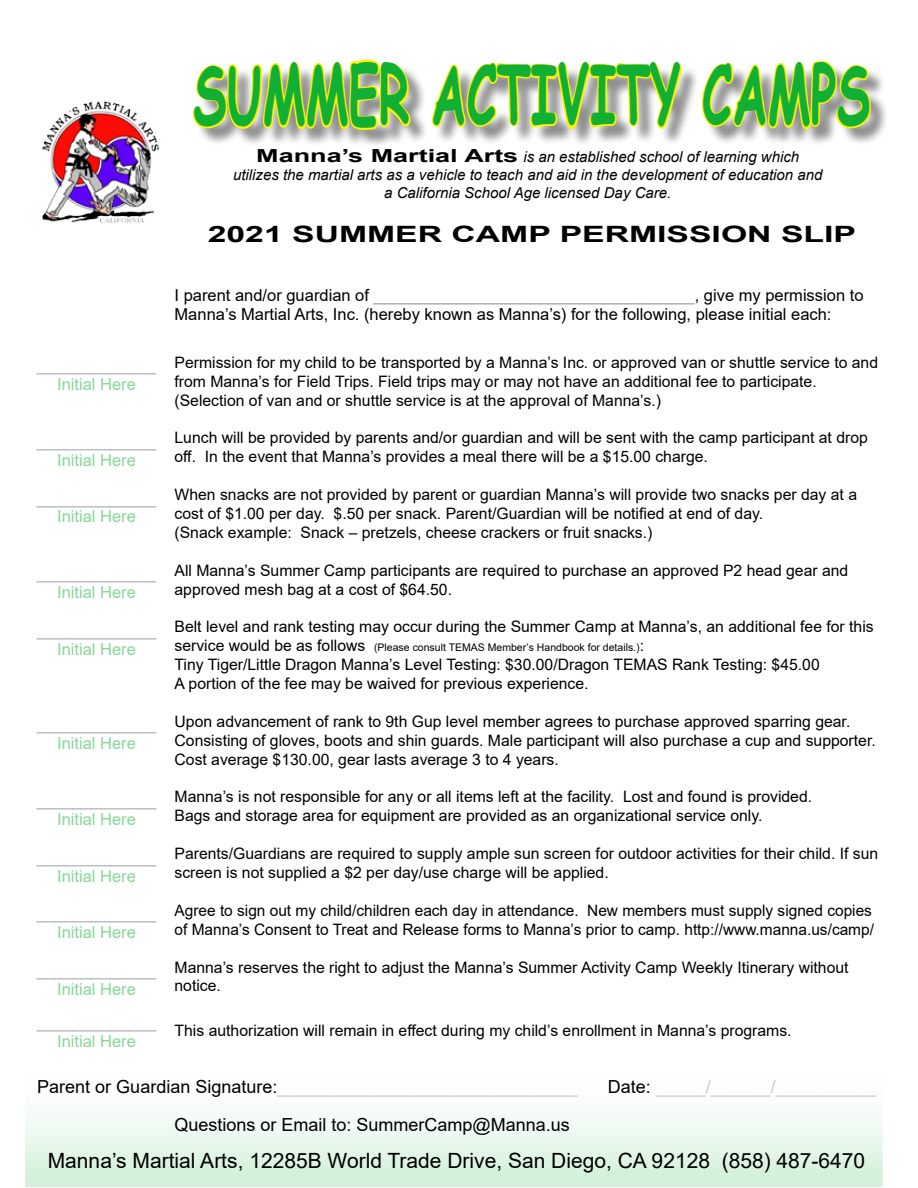
<style>
.page{position:relative;width:918px;height:1188px;background:#fff}
.page>*{position:absolute;margin:0;border:0;box-sizing:border-box;transform-origin:0 0}
.t1{font:700 81px "Comic Sans MS";color:#11af34;scale:.6 1}
.t2{font:700 22.5px "Arial";color:#000;scale:1.5 1}
.t3{font:21px "Arial";color:#000}
.t4{font:18px "Arial";color:#c7c8ca}
.t5{font:18px "Arial";color:#000}
.t6{font:16.5px/19.8px "Arial";color:#000}
.t7{font:16.5px "Arial";color:#a7a9ac}
.t8{font:16.5px "Arial";color:#88d79a}
.t9{font:15.75px/18.9px "Arial";color:#000}
.t10{font:italic 15px/18px "Arial";color:#000;text-align:center}
.t11{font:10.5px "Arial";color:#000}
.s1{font-weight:700;font-style:normal;font-size:18px}
.s2{color:#939598}
.s3{font-size:15.75px}
.s4{color:#000}
</style>
<div class="page">
<div style="left:25px;top:1065px;width:858px;height:122px;background:linear-gradient(to bottom,#fff,#d4f1db)"></div>
<img style="left:41px;top:101px;width:119px;height:122px">
<div style="left:196px;top:62px;width:693px;height:87px;background:#000;opacity:.45"></div>
<svg style="left:192px;top:59px;width:220px;height:72px"></svg>
<svg style="left:430px;top:62px;width:254px;height:69px"></svg>
<svg style="left:700px;top:60px;width:172px;height:71px"></svg>
<h1 class="t1" style="left:193px;top:35px;width:1130px">SUMMER ACTIVITY CAMPS</h1>
<p class="t10" style="left:233px;top:148px;width:591px"><span class="s1">Manna’s Martial Arts</span> is an established school of learning which utilizes the martial arts as a vehicle to teach and aid in the development of education and a California School Age licensed Day Care.</p>
<h2 class="t2" style="left:208px;top:218px;width:434px">2021 SUMMER CAMP PERMISSION SLIP</h2>
<p class="t7" style="left:37px;top:354px;width:121px">_____________</p>
<p class="t8" style="left:57px;top:373px;width:80px">Initial Here</p>
<p class="t7" style="left:37px;top:430px;width:121px">_____________</p>
<p class="t8" style="left:57px;top:449px;width:80px">Initial Here</p>
<p class="t7" style="left:37px;top:486px;width:121px">_____________</p>
<p class="t8" style="left:57px;top:505px;width:80px">Initial Here</p>
<p class="t7" style="left:37px;top:562px;width:121px">_____________</p>
<p class="t8" style="left:57px;top:581px;width:80px">Initial Here</p>
<p class="t7" style="left:37px;top:619px;width:121px">_____________</p>
<p class="t8" style="left:57px;top:638px;width:80px">Initial Here</p>
<p class="t7" style="left:37px;top:713px;width:121px">_____________</p>
<p class="t8" style="left:57px;top:732px;width:80px">Initial Here</p>
<p class="t7" style="left:37px;top:789px;width:121px">_____________</p>
<p class="t8" style="left:57px;top:808px;width:80px">Initial Here</p>
<p class="t7" style="left:37px;top:845px;width:121px">_____________</p>
<p class="t8" style="left:57px;top:864px;width:80px">Initial Here</p>
<p class="t7" style="left:37px;top:902px;width:121px">_____________</p>
<p class="t8" style="left:57px;top:921px;width:80px">Initial Here</p>
<p class="t7" style="left:37px;top:959px;width:121px">_____________</p>
<p class="t8" style="left:57px;top:978px;width:80px">Initial Here</p>
<p class="t7" style="left:37px;top:1011px;width:121px">_____________</p>
<p class="t8" style="left:57px;top:1030px;width:80px">Initial Here</p>
<p class="t6" style="left:175px;top:285px;width:690px">I parent and/or guardian of <span class="s2">___________________________________</span>, give my permission to<br>Manna’s Martial Arts, Inc. (hereby known as Manna’s) for the following, please initial each:</p>
<p class="t9" style="left:175px;top:353px;width:705px">Permission for my child to be transported by a Manna’s Inc. or approved van or shuttle service to and from Manna’s for Field Trips. Field trips may or may not have an additional fee to participate. (Selection of van and or shuttle service is at the approval of Manna’s.)</p>
<p class="t9" style="left:175px;top:428px;width:695px">Lunch will be provided by parents and/or guardian and will be sent with the camp participant at drop off. In the event that Manna’s provides a meal there will be a $15.00 charge.</p>
<p class="t9" style="left:175px;top:485px;width:684px">When snacks are not provided by parent or guardian Manna’s will provide two snacks per day at a cost of $1.00 per day. $.50 per snack. Parent/Guardian will be notified at end of day.<br>(Snack example: Snack – pretzels, cheese crackers or fruit snacks.)</p>
<p class="t9" style="left:175px;top:561px;width:675px">All Manna’s Summer Camp participants are required to purchase an approved P2 head gear and approved mesh bag at a cost of $64.50.</p>
<p class="t9" style="left:175px;top:617px;width:701px">Belt level and rank testing may occur during the Summer Camp at Manna’s, an additional fee for this</p>
<p class="t11" style="left:175px;top:640px;width:471px"><span class="s3">service would be as follows</span> (Please consult TEMAS Member’s Handbook for details.)<span class="s3">:</span></p>
<p class="t9" style="left:175px;top:655px;width:647px">Tiny Tiger/Little Dragon Manna’s Level Testing: $30.00/Dragon TEMAS Rank Testing: $45.00<br>A portion of the fee may be waived for previous experience.</p>
<p class="t9" style="left:175px;top:712px;width:703px">Upon advancement of rank to 9th Gup level member agrees to purchase approved sparring gear.<br>Consisting of gloves, boots and shin guards. Male participant will also purchase a cup and supporter.<br>Cost average $130.00, gear lasts average 3 to 4 years.</p>
<p class="t9" style="left:175px;top:787px;width:639px">Manna’s is not responsible for any or all items left at the facility. Lost and found is provided.<br>Bags and storage area for equipment are provided as an organizational service only.</p>
<p class="t9" style="left:175px;top:844px;width:705px">Parents/Guardians are required to supply ample sun screen for outdoor activities for their child. If sun screen is not supplied a $2 per day/use charge will be applied.</p>
<p class="t9" style="left:175px;top:901px;width:701px">Agree to sign out my child/children each day in attendance. New members must supply signed copies of Manna’s Consent to Treat and Release forms to Manna’s prior to camp. http://www.manna.us/camp/</p>
<p class="t9" style="left:175px;top:957px;width:676px">Manna’s reserves the right to adjust the Manna’s Summer Activity Camp Weekly Itinerary without notice.</p>
<p class="t9" style="left:175px;top:1021px;width:619px">This authorization will remain in effect during my child’s enrollment in Manna’s programs.</p>
<p class="t4" style="left:37px;top:1074px;width:542px"><span class="s4">Parent or Guardian Signature:</span>______________________________</p>
<p class="t4" style="left:608px;top:1074px;width:270px"><span class="s4">Date:</span> _____/______/__________</p>
<p class="t5" style="left:175px;top:1112px;width:397px">Questions or Email to: SummerCamp@Manna.us</p>
<h3 class="t3" style="left:48px;top:1146px;width:819px">Manna’s Martial Arts, 12285B World Trade Drive, San Diego, CA 92128 (858) 487-6470</h3>
</div>
